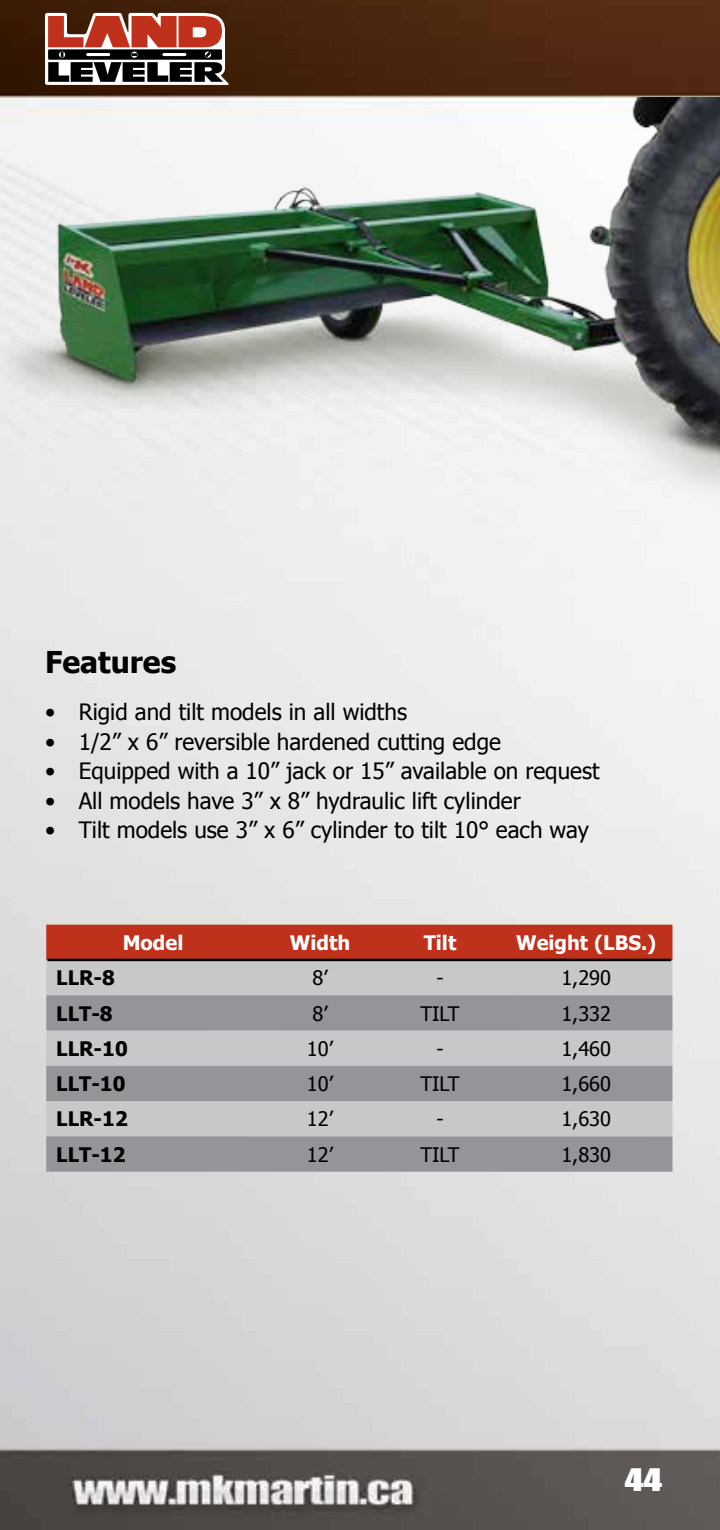
<style>
.page{position:relative;width:720px;height:1530px;background:#fff}
.page>*{position:absolute;margin:0;border:0;box-sizing:border-box;transform-origin:0 0}
.t1{font:700 30px "Tahoma";color:#000}
.t2{font:28.5px "Impact";color:#fff;scale:1.32 1}
.t3{font:22.5px "Tahoma";color:#000}
.t4{font:20px "Tahoma";color:#000}
.t5{font:700 20px "Tahoma";color:#000}
.t6{font:700 20px "Tahoma";color:#fff}
</style>
<div class="page">
<img style="left:0;top:0;width:720px;height:1530px">
<svg style="left:45px;top:13px;width:184px;height:72px"></svg>
<img style="left:0;top:97px;width:720px;height:514px">
<img style="left:0;top:222px;width:64px;height:355px">
<div style="left:0;top:923px;width:16px;height:431px;background:#d6d6d6"></div>
<div style="left:46px;top:925px;width:626px;height:35px;background:#bf311a"></div>
<div style="left:46px;top:960px;width:626px;height:35px;background:#c7c8ca"></div>
<svg style="left:46px;top:995px;width:626px;height:177px;background:#a8a9ac"></svg>
<hr style="left:48px;top:959px;width:212px;height:2px;background:#000">
<hr style="left:260px;top:959px;width:120px;height:2px;background:#000">
<hr style="left:380px;top:959px;width:120px;height:2px;background:#000">
<hr style="left:500px;top:959px;width:171px;height:2px;background:#000">
<h1 class="t1" style="left:45px;top:641px;width:133px">Features</h1>
<p class="t3" style="left:45px;top:697px;width:364px">• Rigid and tilt models in all widths</p>
<p class="t3" style="left:45px;top:727px;width:457px">• 1/2” x 6” reversible hardened cutting edge</p>
<p class="t3" style="left:45px;top:756px;width:556px">• Equipped with a 10” jack or 15” available on request</p>
<p class="t3" style="left:45px;top:786px;width:477px">• All models have 3” x 8” hydraulic lift cylinder</p>
<p class="t3" style="left:45px;top:815px;width:545px">• Tilt models use 3” x 6” cylinder to tilt 10° each way</p>
<p class="t6" style="left:123px;top:929px;width:62px">Model</p>
<p class="t6" style="left:290px;top:929px;width:62px">Width</p>
<p class="t6" style="left:424px;top:929px;width:34px">Tilt</p>
<p class="t6" style="left:516px;top:929px;width:142px">Weight (LBS.)</p>
<p class="t5" style="left:56px;top:964px;width:60px">LLR-8</p>
<p class="t4" style="left:312px;top:965px;width:17px">8’</p>
<p class="t4" style="left:436px;top:965px;width:9px">-</p>
<p class="t4" style="left:561px;top:965px;width:51px">1,290</p>
<p class="t5" style="left:56px;top:999px;width:58px">LLT-8</p>
<p class="t4" style="left:312px;top:1000px;width:17px">8’</p>
<p class="t4" style="left:420px;top:1000px;width:41px">TILT</p>
<p class="t4" style="left:561px;top:1000px;width:51px">1,332</p>
<p class="t5" style="left:56px;top:1035px;width:73px">LLR-10</p>
<p class="t4" style="left:307px;top:1035px;width:28px">10’</p>
<p class="t4" style="left:436px;top:1035px;width:9px">-</p>
<p class="t4" style="left:561px;top:1035px;width:51px">1,460</p>
<p class="t5" style="left:56px;top:1070px;width:71px">LLT-10</p>
<p class="t4" style="left:307px;top:1070px;width:28px">10’</p>
<p class="t4" style="left:420px;top:1070px;width:41px">TILT</p>
<p class="t4" style="left:561px;top:1070px;width:51px">1,660</p>
<p class="t5" style="left:56px;top:1105px;width:73px">LLR-12</p>
<p class="t4" style="left:307px;top:1106px;width:28px">12’</p>
<p class="t4" style="left:436px;top:1106px;width:9px">-</p>
<p class="t4" style="left:561px;top:1106px;width:51px">1,630</p>
<p class="t5" style="left:56px;top:1140px;width:71px">LLT-12</p>
<p class="t4" style="left:307px;top:1141px;width:28px">12’</p>
<p class="t4" style="left:420px;top:1141px;width:41px">TILT</p>
<p class="t4" style="left:561px;top:1141px;width:51px">1,830</p>
<p class="t2" style="left:625px;top:1458px;width:30px">44</p>
</div>
